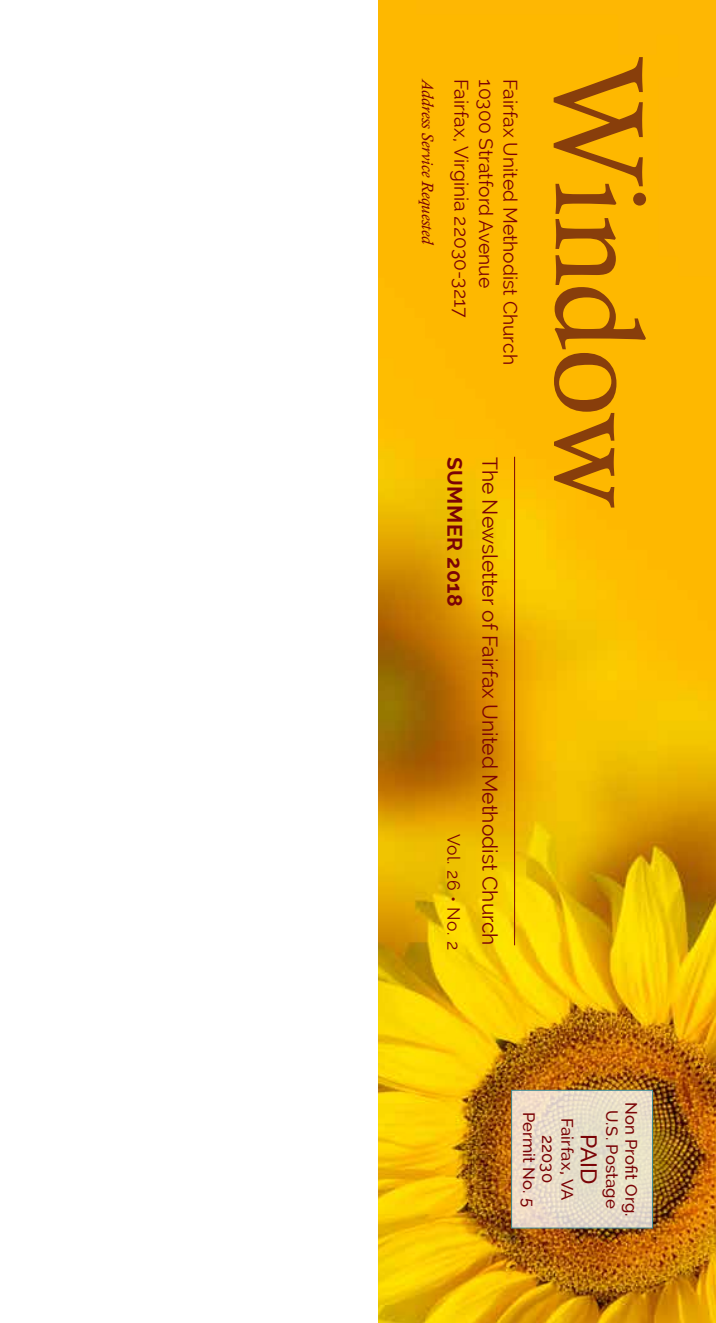
<style>
.page{position:relative;width:716px;height:1323px;background:#fff}
.page>*{position:absolute;margin:0;border:0;box-sizing:border-box;transform-origin:0 0}
.t1{font:126px "Calisto";letter-spacing:-.03em;color:#883e0b}
.t2{font:500 22.75px "Raleway";color:#7a0306}
.t3{font:21px "Raleway";letter-spacing:-.005em;color:#7a0306}
.t4{font:700 21px "Raleway";letter-spacing:.025em;color:#7a0306}
.t5{font:19.25px "Raleway";color:#7a0306}
.t6{font:17.5px "Raleway";letter-spacing:.025em;color:#7a0306}
.t7{font:500 16.62px/19.2px "Raleway";color:#7a0306;text-align:center}
.t8{font:italic 16.62px "Calisto";color:#7a0306}
.s1{font-size:19.25px}
</style>
<div class="page">
<img style="left:378px;top:0;width:338px;height:1323px">
<hr style="left:514px;top:457px;width:1px;height:488px;background:#7a0306">
<svg style="left:513px;top:1092px;width:138px;height:134px;background:#e8ddc8"></svg>
<div style="left:511px;top:1090px;width:142px;height:138px;border:1px solid #3e8b94"></div>
<p class="t8" style="left:437px;top:79px;width:167px;rotate:90deg">Address Service Requested</p>
<p class="t5" style="left:472px;top:79px;width:240px;rotate:90deg">Fairfax, Virginia 22030-3217</p>
<p class="t5" style="left:497px;top:79px;width:210px;rotate:90deg">10300 Stratford Avenue</p>
<p class="t5" style="left:521px;top:79px;width:287px;rotate:90deg">Fairfax United Methodist Church</p>
<p class="t4" style="left:467px;top:457px;width:151px;rotate:90deg">SUMMER 2018</p>
<p class="t3" style="left:502px;top:457px;width:490px;rotate:90deg">The Newsletter of Fairfax United Methodist Church</p>
<p class="t6" style="left:464px;top:834px;width:118px;rotate:90deg">Vol. 26 • No. 2</p>
<h1 class="t1" style="left:672px;top:56px;width:453px;rotate:90deg">Window</h1>
<p class="t7" style="left:641px;top:1102px;width:116px;rotate:90deg">Non Profit Org.<br>U.S. Postage</p>
<p class="t7" style="left:577px;top:1112px;width:97px;rotate:90deg">Fairfax<span class="s1">,</span> VA<br>22030<br>Permit No. 5</p>
<p class="t2" style="left:602px;top:1134px;width:52px;rotate:90deg">PAID</p>
</div>
